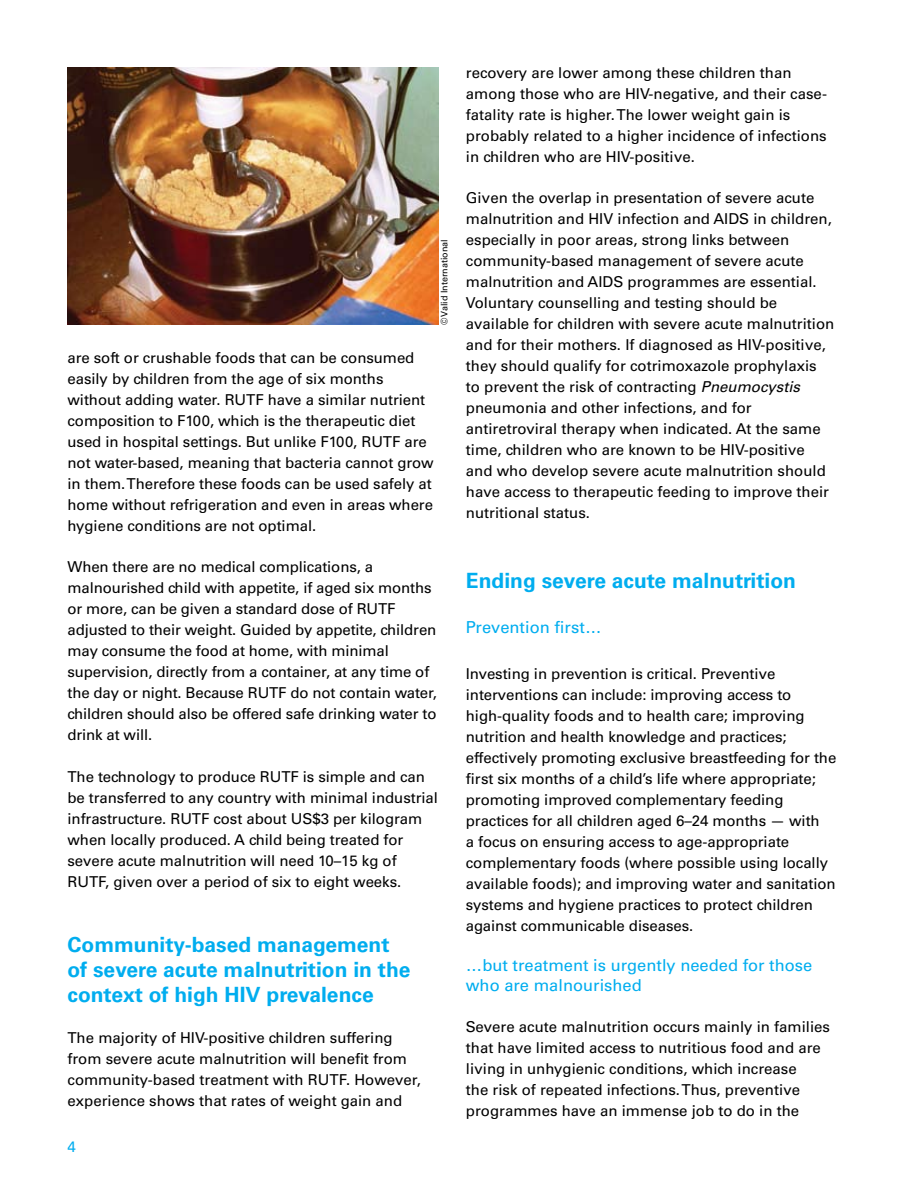
<style>
.page{position:relative;width:918px;height:1188px;background:#fff}
.page>*{position:absolute;margin:0;border:0;box-sizing:border-box;transform-origin:0 0}
.t1{font:700 21px/25.2px "Univers LT Std";color:#00adef}
.t2{font:16.5px/19.8px "Univers LT Std";color:#00adef}
.t3{font:15px/21px "Univers LT Std";letter-spacing:-.005em;color:#000}
.t4{font:15px "Univers LT Std";color:#00adef}
.t5{font:9px "Univers LT Std";color:#000}
.s1{font-style:italic}
</style>
<div class="page">
<img style="left:68px;top:68px;width:371px;height:256px">
<p class="t5" style="left:439px;top:325px;width:88px;rotate:-90deg">© Valid International</p>
<p class="t3" style="left:68px;top:348px;width:368px">are soft or crushable foods that can be consumed easily by children from the age of six months without adding water. RUTF have a similar nutrient composition to F100, which is the therapeutic diet used in hospital settings. But unlike F100, RUTF are not water-based, meaning that bacteria cannot grow in them. Therefore these foods can be used safely at home without refrigeration and even in areas where hygiene conditions are not optimal.</p>
<p class="t3" style="left:68px;top:556px;width:371px">When there are no medical complications, a malnourished child with appetite, if aged six months or more, can be given a standard dose of RUTF adjusted to their weight. Guided by appetite, children may consume the food at home, with minimal supervision, directly from a container, at any time of the day or night. Because RUTF do not contain water, children should also be offered safe drinking water to drink at will.</p>
<p class="t3" style="left:68px;top:766px;width:372px">The technology to produce RUTF is simple and can be transferred to any country with minimal industrial infrastructure. RUTF cost about US$3 per kilogram when locally produced. A child being treated for severe acute malnutrition will need 10–15 kg of RUTF, given over a period of six to eight weeks.</p>
<h1 class="t1" style="left:68px;top:932px;width:345px">Community-based management of severe acute malnutrition in the context of high HIV prevalence</h1>
<p class="t3" style="left:68px;top:1027px;width:355px">The majority of HIV-positive children suffering from severe acute malnutrition will benefit from community-based treatment with RUTF. However, experience shows that rates of weight gain and</p>
<p class="t4" style="left:68px;top:1137px;width:10px">4</p>
<p class="t3" style="left:466px;top:63px;width:363px">recovery are lower among these children than among those who are HIV-negative, and their case&shy;fatality rate is higher. The lower weight gain is probably related to a higher incidence of infections in children who are HIV-positive.</p>
<p class="t3" style="left:466px;top:187px;width:370px">Given the overlap in presentation of severe acute malnutrition and HIV infection and AIDS in children, especially in poor areas, strong links between community-based management of severe acute malnutrition and AIDS programmes are essential.<br>Voluntary counselling and testing should be available for children with severe acute malnutrition and for their mothers. If diagnosed as HIV-positive, they should qualify for cotrimoxazole prophylaxis to prevent the risk of contracting <span class="s1">Pneumocystis </span>pneumonia and other infections, and for antiretroviral therapy when indicated. At the same time, children who are known to be HIV-positive and who develop severe acute malnutrition should have access to therapeutic feeding to improve their nutritional status.</p>
<h1 class="t1" style="left:466px;top:569px;width:332px">Ending severe acute malnutrition</h1>
<p class="t2" style="left:466px;top:618px;width:137px">Prevention first…</p>
<p class="t3" style="left:466px;top:663px;width:372px">Investing in prevention is critical. Preventive interventions can include: improving access to high-quality foods and to health care; improving nutrition and health knowledge and practices; effectively promoting exclusive breastfeeding for the first six months of a child’s life where appropriate; promoting improved complementary feeding practices for all children aged 6–24 months — with<br>a focus on ensuring access to age-appropriate complementary foods (where possible using locally available foods); and improving water and sanitation systems and hygiene practices to protect children against communicable diseases.</p>
<p class="t2" style="left:466px;top:956px;width:348px">…but treatment is urgently needed for those who are malnourished</p>
<p class="t3" style="left:466px;top:1016px;width:366px">Severe acute malnutrition occurs mainly in families that have limited access to nutritious food and are living in unhygienic conditions, which increase<br>the risk of repeated infections. Thus, preventive programmes have an immense job to do in the</p>
</div>
